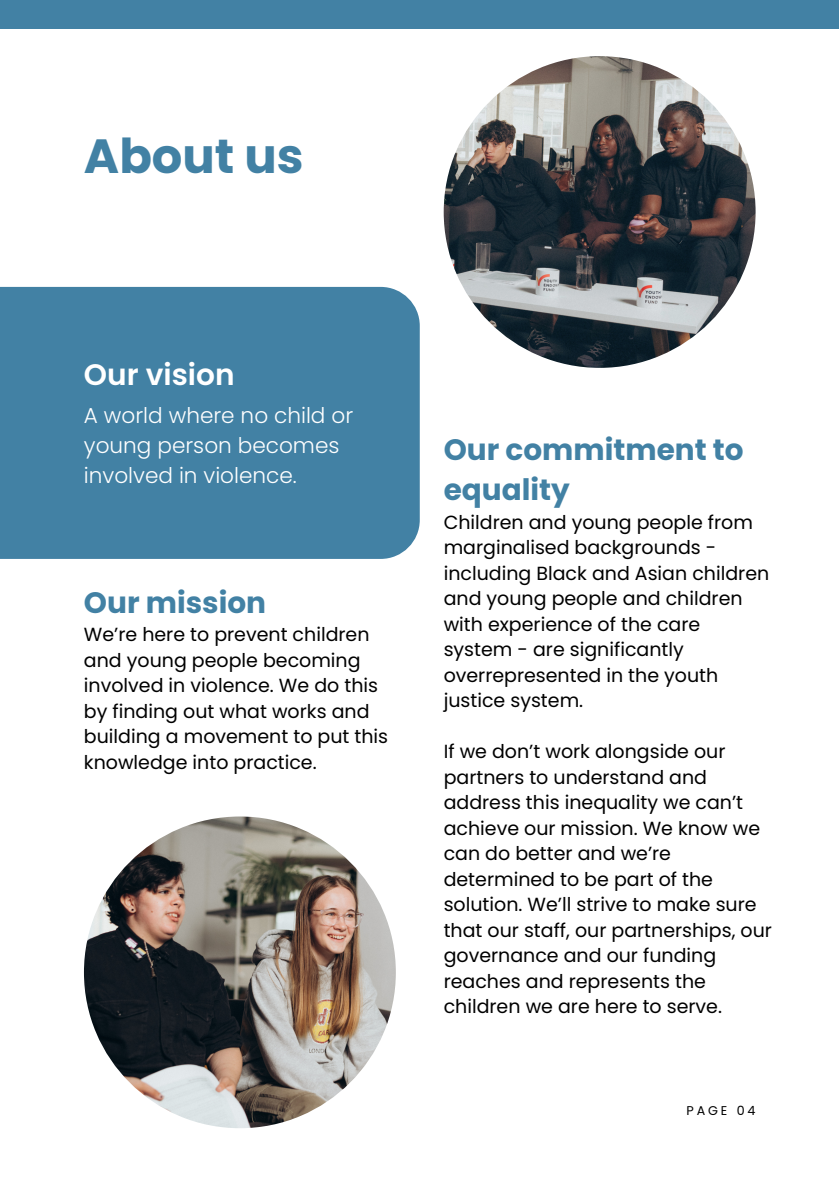
<style>
.page{position:relative;width:839px;height:1191px;background:#fff}
.page>*{position:absolute;margin:0;border:0;box-sizing:border-box;transform-origin:0 0}
.t1{font:700 48px "Poppins";color:#4281a4}
.t2{font:700 29.6px "Poppins";color:#4281a4}
.t3{font:600 29.6px "Poppins";color:#fff}
.t4{font:700 29.4px/40.4px "Poppins";color:#4281a4}
.t5{font:300 21.6px/30px "Poppins";color:#fff}
.t6{font:19px/25.6px "Poppins";color:#000}
.t7{font:12.6px "Poppins";letter-spacing:.23em;color:#000001}
</style>
<div class="page">
<div style="left:0;top:0;width:838px;height:29px;background:#4281a4"></div>
<img style="left:84px;top:817px;width:312px;height:311px;border-radius:50%">
<img style="left:443px;top:56px;width:312px;height:312px;border-radius:50%">
<div style="left:0;top:287px;width:419px;height:272px;background:#4281a4"></div>
<h3 class="t1" style="left:84px;top:122px;width:221px">About us</h3>
<p class="t3" style="left:84px;top:354px;width:152px">Our vision</p>
<p class="t5" style="left:84px;top:400px;width:271px">A world where no child or young person becomes involved in violence.</p>
<h4 class="t2" style="left:84px;top:582px;width:184px">Our mission</h4>
<h4 class="t6" style="left:84px;top:622px;width:306px">We’re here to prevent children and young people becoming involved in violence. We do this by finding out what works and building a movement to put this knowledge into practice.</h4>
<h4 class="t4" style="left:443px;top:429px;width:301px">Our commitment to equality</h4>
<h4 class="t6" style="left:443px;top:509px;width:327px">Children and young people from marginalised backgrounds - including Black and Asian children and young people and children with experience of the care system - are significantly overrepresented in the youth justice system.</h4>
<h4 class="t6" style="left:443px;top:739px;width:330px">If we don’t work alongside our partners to understand and address this inequality we can’t achieve our mission. We know we can do better and we’re determined to be part of the solution. We’ll strive to make sure that our staff, our partnerships, our governance and our funding reaches and represents the children we are here to serve.</h4>
<p class="t7" style="left:686px;top:1102px;width:71px">PAGE 04</p>
</div>
